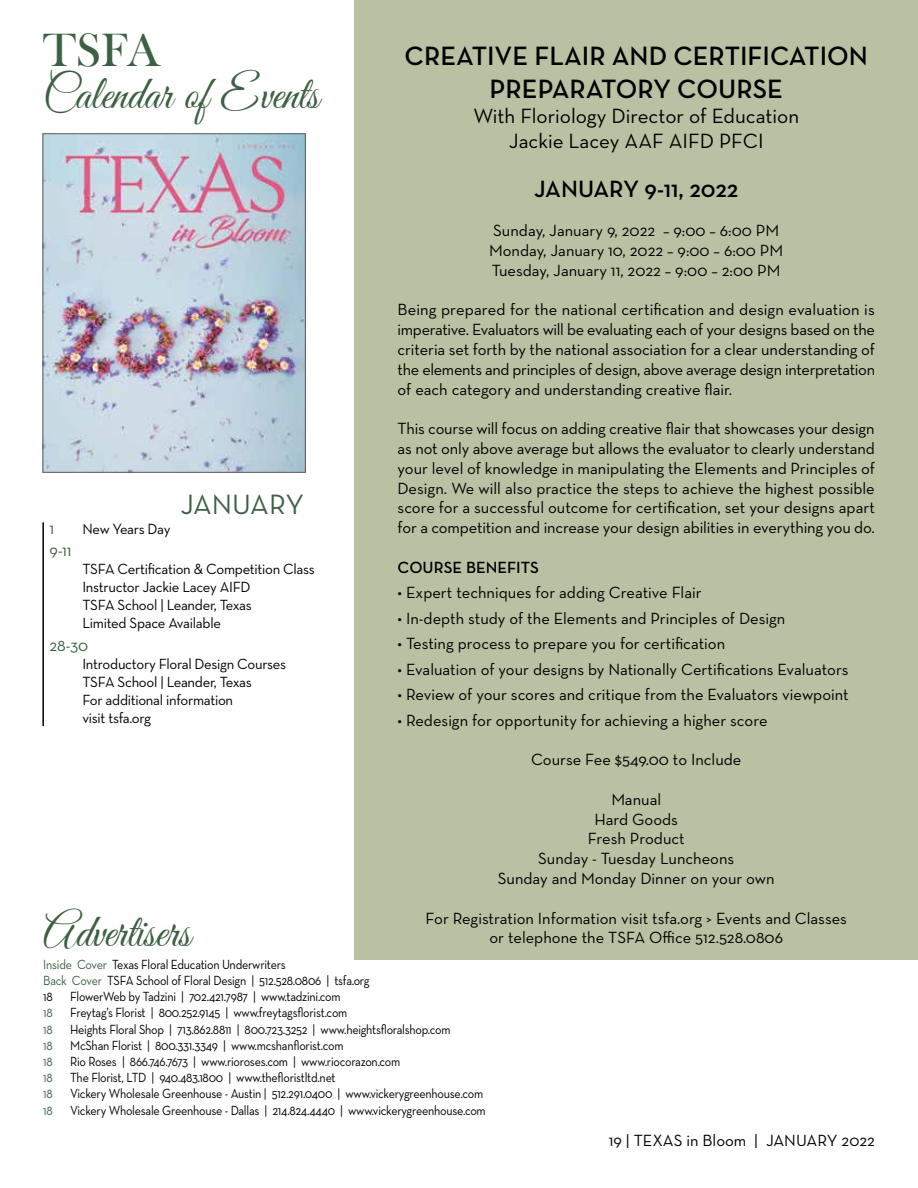
<style>
.page{position:relative;width:918px;height:1188px;background:#fff}
.page>*{position:absolute;margin:0;border:0;box-sizing:border-box;transform-origin:0 0}
.t1{font:48px "Good Vibrations Script";color:#3c6142;scale:.95 1}
.t2{font:48px "Bask Old Face";color:#3c6142}
.t3{font:28.5px "Neutra Text";letter-spacing:-.01em;color:#3c6142}
.t4{font:600 27px/32.4px "Neutra Text";color:#000;text-align:center}
.t5{font:600 24px "Neutra Text";color:#000}
.t6{font:21px/25.2px "Neutra Text";color:#000;text-align:center}
.t7{font:16.5px/19.8px "Neutra Text";color:#000;text-align:justify}
.t8{font:600 16.5px "Neutra Text";color:#000}
.t9{font:16.5px "Neutra Text";color:#3c6142}
.t10{font:15px/18px "Neutra Text";letter-spacing:-.02em;color:#000}
.t11{font:13.5px/16.2px "Neutra Text";letter-spacing:-.02em;color:#000;scale:.9 1}
.t12{font:13.5px "Neutra Text";letter-spacing:-.02em;color:#3c6142;scale:.9 1}
.s1{color:#3c6142}
</style>
<div class="page">
<div style="left:355px;top:0;width:563px;height:959px;background:#b8c2a3"></div>
<hr style="left:42px;top:522px;width:2px;height:204px;background:#000">
<img style="left:45px;top:136px;width:259px;height:335px">
<div style="left:43px;top:134px;width:263px;height:339px;border:1px solid #5c5e60"></div>
<h1 class="t2" style="left:43px;top:24px;width:119px">TSFA</h1>
<h1 class="t1" style="left:43px;top:60px;width:292px">Calendar of Events</h1>
<h2 class="t3" style="left:180px;top:487px;width:125px">JANUARY</h2>
<p class="t9" style="left:49px;top:518px;width:6px">1</p>
<p class="t10" style="left:82px;top:519px;width:90px">New Years Day</p>
<p class="t9" style="left:49px;top:540px;width:24px">9-11</p>
<p class="t10" style="left:82px;top:560px;width:234px">TSFA Certification &amp; Competition Class<br>Instructor Jackie Lacey AIFD<br>TSFA School | Leander, Texas<br>Limited Space Available</p>
<p class="t9" style="left:49px;top:635px;width:40px">28-30</p>
<p class="t10" style="left:82px;top:654px;width:205px">Introductory Floral Design Courses<br>TSFA School | Leander, Texas<br>For additional information<br>visit tsfa.org</p>
<h1 class="t1" style="left:43px;top:898px;width:157px">Advertisers</h1>
<p class="t11" style="left:43px;top:956px;width:364px"><span class="s1">Inside Cover</span> Texas Floral Education Underwriters<br><span class="s1">Back Cover</span> TSFA School of Floral Design | 512.528.0806 | tsfa.org<br>18</p>
<p class="t11" style="left:70px;top:988px;width:302px">FlowerWeb by Tadzini | 702.421.7987 | www.tadzini.com</p>
<h3 class="t4" style="left:405px;top:39px;width:465px">CREATIVE FLAIR AND CERTIFICATION<br>PREPARATORY COURSE</h3>
<p class="t6" style="left:473px;top:103px;width:327px">With Floriology Director of Education<br>Jackie Lacey AAF AIFD PFCI</p>
<h3 class="t5" style="left:534px;top:174px;width:206px">JANUARY 9-11, 2022</h3>
<p class="t7" style="left:489px;top:220px;width:296px;text-align:left">Sunday, January 9, 2022 – 9:00 – 6:00 PM<br>Monday, January 10, 2022 – 9:00 – 6:00 PM<br>Tuesday, January 11, 2022 – 9:00 – 2:00 PM</p>
<p class="t7" style="left:398px;top:300px;width:479px">Being prepared for the national certification and design evaluation is imperative. Evaluators will be evaluating each of your designs based on the criteria set forth by the national association for a clear understanding of the elements and principles of design, above average design interpretation of each category and understanding creative flair.</p>
<p class="t7" style="left:398px;top:418px;width:479px">This course will focus on adding creative flair that showcases your design as not only above average but allows the evaluator to clearly understand your level of knowledge in manipulating the Elements and Principles of Design. We will also practice the steps to achieve the highest possible score for a successful outcome for certification, set your designs apart for a competition and increase your design abilities in everything you do.</p>
<p class="t8" style="left:398px;top:557px;width:143px">COURSE BENEFITS</p>
<p class="t7" style="left:398px;top:582px;width:306px">• Expert techniques for adding Creative Flair</p>
<p class="t7" style="left:398px;top:608px;width:389px">• In-depth study of the Elements and Principles of Design</p>
<p class="t7" style="left:398px;top:633px;width:329px">• Testing process to prepare you for certification</p>
<p class="t7" style="left:398px;top:659px;width:452px">• Evaluation of your designs by Nationally Certifications Evaluators</p>
<p class="t7" style="left:398px;top:684px;width:453px">• Review of your scores and critique from the Evaluators viewpoint</p>
<p class="t7" style="left:398px;top:710px;width:372px">• Redesign for opportunity for achieving a higher score</p>
<p class="t7" style="left:531px;top:749px;width:212px">Course Fee $549.00 to Include</p>
<p class="t7" style="left:498px;top:789px;width:278px;text-align:center">Manual<br>Hard Goods<br>Fresh Product<br>Sunday - Tuesday Luncheons<br>Sunday and Monday Dinner on your own</p>
<p class="t7" style="left:426px;top:908px;width:423px;text-align:center">For Registration Information visit tsfa.org &gt; Events and Classes or telephone the TSFA Office 512.528.0806</p>
<p class="t12" style="left:43px;top:1005px;width:12px">18</p>
<p class="t11" style="left:70px;top:1005px;width:310px">Freytag’s Florist | 800.252.9145 | www.freytagsflorist.com</p>
<p class="t12" style="left:43px;top:1021px;width:12px">18</p>
<p class="t11" style="left:70px;top:1021px;width:424px">Heights Floral Shop | 713.862.8811 | 800.723.3252 | www.heightsfloralshop.com</p>
<p class="t12" style="left:43px;top:1037px;width:12px">18</p>
<p class="t11" style="left:70px;top:1037px;width:305px">McShan Florist | 800.331.3349 | www.mcshanflorist.com</p>
<p class="t12" style="left:43px;top:1053px;width:12px">18</p>
<p class="t11" style="left:70px;top:1053px;width:368px">Rio Roses | 866.746.7673 | www.rioroses.com | www.riocorazon.com</p>
<p class="t12" style="left:43px;top:1070px;width:12px">18</p>
<p class="t11" style="left:70px;top:1069px;width:297px">The Florist, LTD | 940.483.1800 | www.thefloristltd.net</p>
<p class="t12" style="left:43px;top:1086px;width:12px">18</p>
<p class="t11" style="left:70px;top:1086px;width:460px">Vickery Wholesale Greenhouse - Austin | 512.291.0400 | www.vickerygreenhouse.com</p>
<p class="t12" style="left:43px;top:1102px;width:12px">18</p>
<p class="t11" style="left:70px;top:1102px;width:463px">Vickery Wholesale Greenhouse - Dallas | 214.824.4440 | www.vickerygreenhouse.com</p>
<p class="t7" style="left:609px;top:1130px;width:268px">19 | TEXAS in Bloom | JANUARY 2022</p>
</div>
